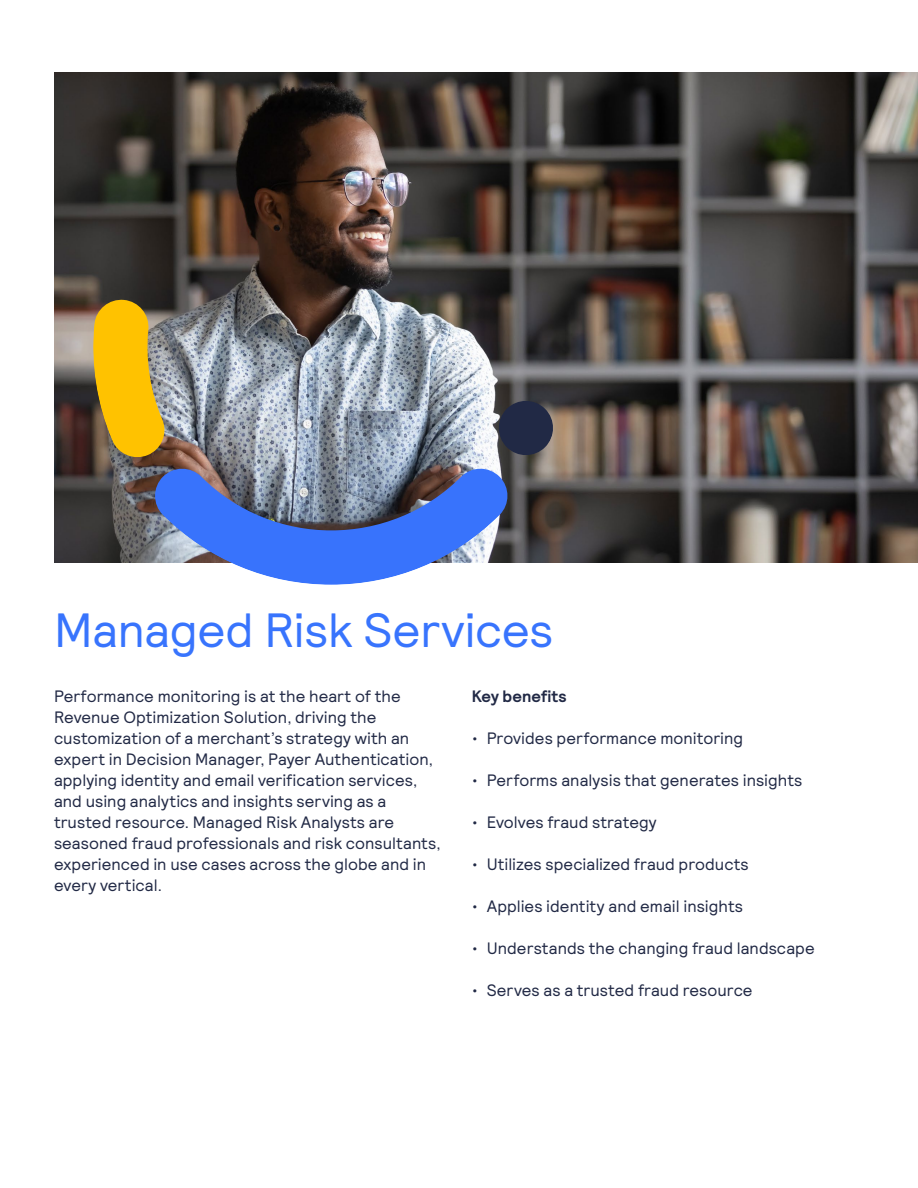
<style>
.page{position:relative;width:918px;height:1188px;background:#fff}
.page>*{position:absolute;margin:0;border:0;box-sizing:border-box;transform-origin:0 0}
.t1{font:48px "Relative Pro";letter-spacing:-.005em;color:#3874fd}
.body{font:16.5px/21px "Relative Pro";letter-spacing:.005em;color:#212945}
.body-2{font:700 16.5px "Relative Pro";color:#212945}
</style>
<div class="page">
<img style="left:54px;top:72px;width:864px;height:490px">
<img style="left:91px;top:298px;width:465px;height:287px">
<h1 class="t1" style="left:54px;top:603px;width:501px">Managed Risk Services</h1>
<p class="body" style="left:54px;top:686px;width:388px">Performance monitoring is at the heart of the Revenue Optimization Solution, driving the customization of a merchant’s strategy with an expert in Decision Manager, Payer Authentication, applying identity and email verification services, and using analytics and insights serving as a trusted resource. Managed Risk Analysts are seasoned fraud professionals and risk consultants, experienced in use cases across the globe and in every vertical.</p>
<p class="body-2" style="left:472px;top:687px;width:97px">Key benefits</p>
<p class="body" style="left:472px;top:728px;width:273px">• Provides performance monitoring</p>
<p class="body" style="left:472px;top:770px;width:332px">• Performs analysis that generates insights</p>
<p class="body" style="left:472px;top:812px;width:187px">• Evolves fraud strategy</p>
<p class="body" style="left:472px;top:854px;width:279px">• Utilizes specialized fraud products</p>
<p class="body" style="left:472px;top:896px;width:273px">• Applies identity and email insights</p>
<p class="body" style="left:472px;top:938px;width:344px">• Understands the changing fraud landscape</p>
<p class="body" style="left:472px;top:980px;width:282px">• Serves as a trusted fraud resource</p>
</div>
